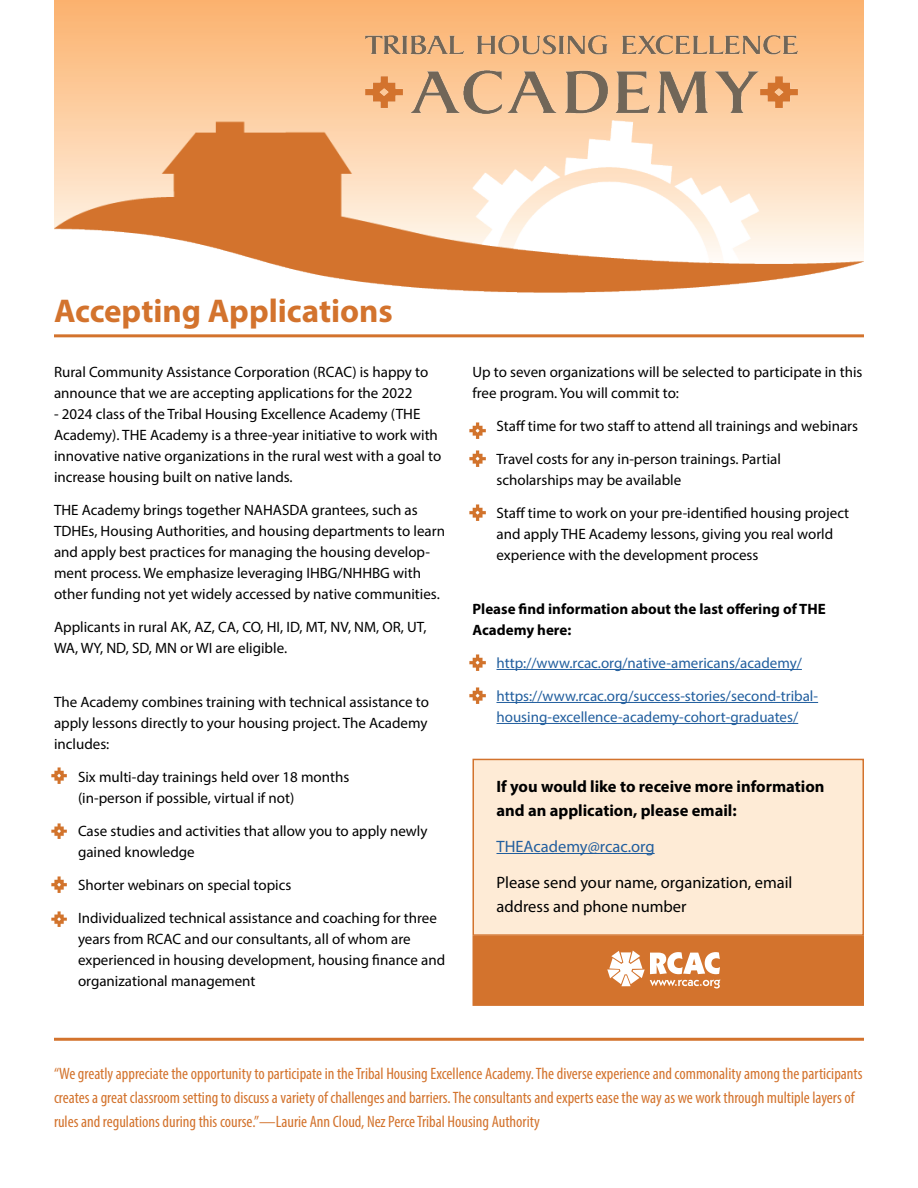
<style>
.page{position:relative;width:918px;height:1188px;background:#fff}
.page>*{position:absolute;margin:0;border:0;box-sizing:border-box;transform-origin:0 0}
.t1{font:700 33px "Myriad Pro";color:#d3732d}
.t2{font:condensed 16.5px/24px "Myriad Pro";color:#d3732d}
.t3{font:700 16.5px/24px "Myriad Pro";color:#000}
.t4{font:16.5px/24px "Myriad Pro";color:#000}
.t5{font:16.5px "Myriad Pro";color:#215e9e}
.t6{font:15px/21px "Myriad Pro";color:#000}
.t7{font:15px/21px "Myriad Pro";color:#215e9e}
.t8{font:700 15px/21px "Myriad Pro";color:#000}
</style>
<div class="page">
<div style="left:472px;top:936px;width:392px;height:70px;background:#d3732d;border:2px solid #d3732d"></div>
<hr style="left:54px;top:1038px;width:810px;height:3px;background:#d3732d">
<div style="left:472px;top:759px;width:392px;height:177px;background:#feebd6;border:2px solid #d3732d"></div>
<hr style="left:496px;top:853px;width:159px;height:1px;background:#215e9e">
<img style="left:54px;top:0;width:810px;height:293px">
<img style="left:366px;top:20px;width:431px;height:94px">
<svg style="left:607px;top:951px;width:113px;height:37px"></svg>
<hr style="left:54px;top:334px;width:810px;height:3px;background:#d3732d">
<hr style="left:496px;top:669px;width:306px;height:1px;background:#215e9e">
<hr style="left:496px;top:702px;width:322px;height:1px;background:#215e9e">
<hr style="left:496px;top:723px;width:302px;height:1px;background:#215e9e">
<img style="left:51px;top:767px;width:16px;height:16px">
<img style="left:51px;top:823px;width:16px;height:16px">
<img style="left:51px;top:877px;width:16px;height:15px">
<img style="left:51px;top:911px;width:16px;height:16px">
<img style="left:470px;top:425px;width:15px;height:13px">
<img style="left:470px;top:451px;width:15px;height:16px">
<img style="left:470px;top:505px;width:15px;height:15px">
<img style="left:470px;top:655px;width:15px;height:15px">
<img style="left:470px;top:688px;width:15px;height:15px">
<svg style="left:55px;top:773px;width:8px;height:8px"></svg>
<svg style="left:55px;top:827px;width:8px;height:8px"></svg>
<svg style="left:55px;top:881px;width:8px;height:8px"></svg>
<svg style="left:55px;top:914px;width:8px;height:8px"></svg>
<svg style="left:474px;top:422px;width:7px;height:8px"></svg>
<svg style="left:474px;top:455px;width:7px;height:8px"></svg>
<svg style="left:474px;top:509px;width:7px;height:8px"></svg>
<svg style="left:474px;top:659px;width:7px;height:8px"></svg>
<svg style="left:474px;top:692px;width:7px;height:8px"></svg>
<h1 class="t1" style="left:54px;top:290px;width:340px">Accepting Applications</h1>
<p class="t6" style="left:54px;top:361px;width:376px">Rural Community Assistance Corporation (RCAC) is happy to announce that we are accepting applications for the 2022</p>
<p class="t6" style="left:54px;top:403px;width:389px">- 2024 class of the Tribal Housing Excellence Academy (THE Academy). THE Academy is a three-year initiative to work with innovative native organizations in the rural west with a goal to increase housing built on native lands.</p>
<p class="t6" style="left:54px;top:499px;width:393px">THE Academy brings together NAHASDA grantees, such as TDHEs, Housing Authorities, and housing departments to learn and apply best practices for managing the housing develop&shy;ment process. We emphasize leveraging IHBG/NHHBG with other funding not yet widely accessed by native communities.</p>
<p class="t6" style="left:54px;top:616px;width:374px">Applicants in rural AK, AZ, CA, CO, HI, ID, MT, NV, NM, OR, UT,<br>WA, WY, ND, SD, MN or WI are eligible.</p>
<p class="t6" style="left:54px;top:691px;width:376px;text-align:justify">The Academy combines training with technical assistance to apply lessons directly to your housing project. The Academy includes:</p>
<p class="t6" style="left:78px;top:766px;width:273px">Six multi-day trainings held over 18 months (in-person if possible, virtual if not)</p>
<p class="t6" style="left:78px;top:820px;width:351px">Case studies and activities that allow you to apply newly gained knowledge</p>
<p class="t6" style="left:78px;top:874px;width:215px">Shorter webinars on special topics</p>
<p class="t6" style="left:78px;top:907px;width:369px">Individualized technical assistance and coaching for three years from RCAC and our consultants, all of whom are experienced in housing development, housing finance and organizational management</p>
<p class="t6" style="left:472px;top:361px;width:392px">Up to seven organizations will be selected to participate in this free program. You will commit to:</p>
<p class="t6" style="left:496px;top:415px;width:363px">Staff time for two staff to attend all trainings and webinars</p>
<p class="t6" style="left:496px;top:448px;width:286px">Travel costs for any in-person trainings. Partial scholarships may be available</p>
<p class="t6" style="left:496px;top:502px;width:354px">Staff time to work on your pre-identified housing project and apply THE Academy lessons, giving you real world experience with the development process</p>
<p class="t8" style="left:472px;top:598px;width:355px">Please find information about the last offering of THE<br>Academy here:</p>
<p class="t7" style="left:496px;top:652px;width:307px">http://www.rcac.org/native-americans/academy/</p>
<p class="t7" style="left:496px;top:685px;width:323px">https://www.rcac.org/success-stories/second-tribal&shy;housing-excellence-academy-cohort-graduates/</p>
<p class="t3" style="left:496px;top:774px;width:330px">If you would like to receive more information and an application, please email:</p>
<p class="t5" style="left:496px;top:836px;width:160px">THEAcademy@rcac.org</p>
<p class="t4" style="left:496px;top:870px;width:298px">Please send your name, organization, email address and phone number</p>
<p class="t2" style="left:54px;top:1061px;width:810px">“We greatly appreciate the opportunity to participate in the Tribal Housing Excellence Academy. The diverse experience and commonality among the participants creates a great classroom setting to discuss a variety of challenges and barriers. The consultants and experts ease the way as we work through multiple layers of rules and regulations during this course.”—Laurie Ann Cloud, Nez Perce Tribal Housing Authority</p>
</div>
